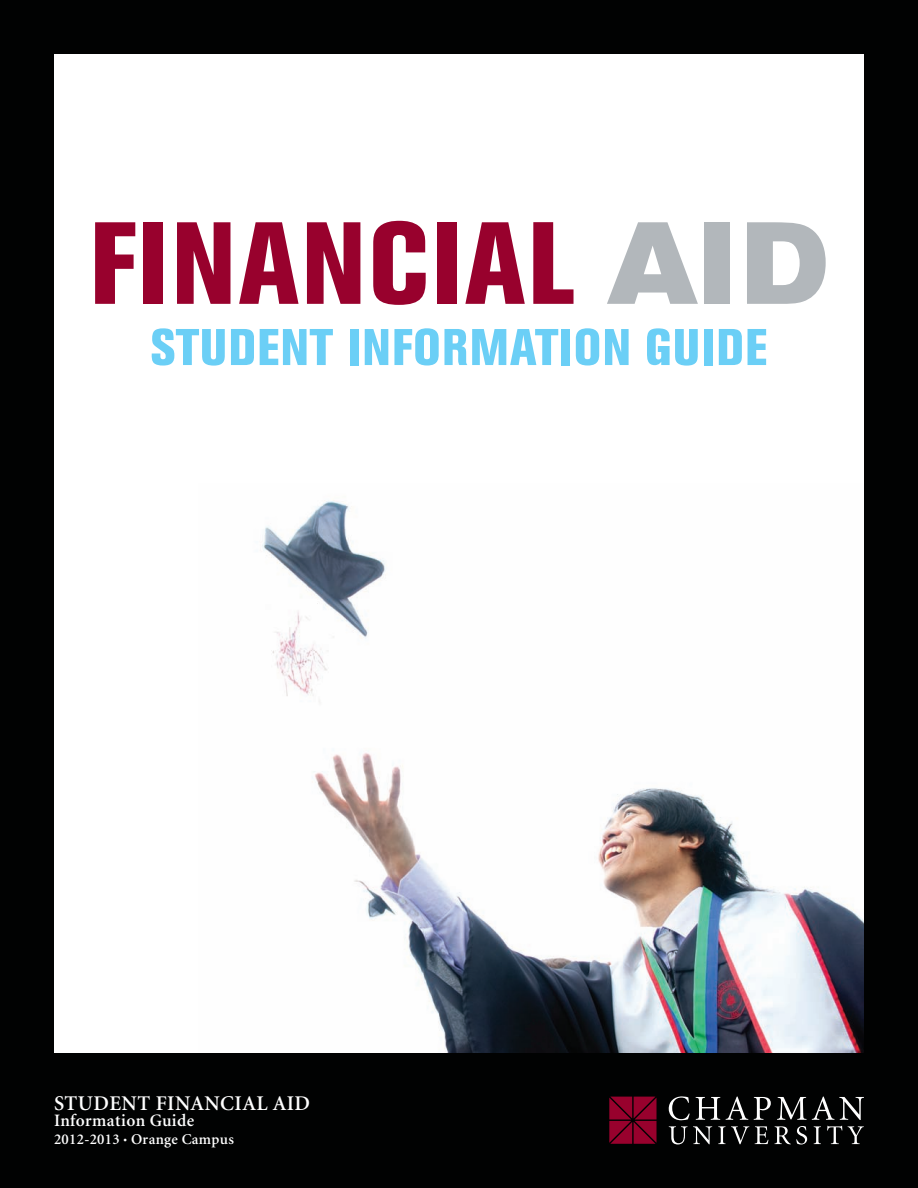
<style>
.page{position:relative;width:918px;height:1188px;background:#010202}
.page>*{position:absolute;margin:0;border:0;box-sizing:border-box;transform-origin:0 0}
.t1{font:800 condensed 115.5px "Akzidenz Grotesk BE";letter-spacing:.02em;color:#98012d}
.t2{font:800 condensed 51px "Akzidenz Grotesk BE";letter-spacing:.02em;color:#6bcff6}
.t3{font:600 20.85px "Minion";letter-spacing:.02em;color:#fff}
.t4{font:600 17.4px "Minion";letter-spacing:.02em;color:#fff}
.t5{font:600 15px "Minion";letter-spacing:.02em;color:#fff}
.s1{font-family:"Akzidenz Grotesk BE Super";font-weight:400;font-stretch:normal;color:#b2b7bb}
.s2{font-size:12px}
</style>
<div class="page">
<div style="left:54px;top:54px;width:810px;height:999px;background:#fff"></div>
<svg style="left:669px;top:1096px;width:21px;height:24px"></svg>
<svg style="left:696px;top:1097px;width:24px;height:23px"></svg>
<svg style="left:726px;top:1096px;width:22px;height:24px"></svg>
<svg style="left:754px;top:1097px;width:17px;height:23px"></svg>
<svg style="left:777px;top:1096px;width:87px;height:24px"></svg>
<svg style="left:669px;top:1126px;width:43px;height:19px"></svg>
<svg style="left:718px;top:1126px;width:31px;height:18px"></svg>
<svg style="left:755px;top:1126px;width:13px;height:18px"></svg>
<svg style="left:775px;top:1126px;width:32px;height:19px"></svg>
<svg style="left:814px;top:1126px;width:7px;height:18px"></svg>
<svg style="left:827px;top:1126px;width:15px;height:18px"></svg>
<svg style="left:848px;top:1126px;width:16px;height:18px"></svg>
<svg style="left:609px;top:1097px;width:48px;height:47px;background:#800126"></svg>
<img style="left:262px;top:500px;width:602px;height:553px">
<p class="t1" style="left:89px;top:197px;width:741px">FINANCIAL <span class="s1">AID</span></p>
<p class="t2" style="left:151px;top:318px;width:618px">STUDENT INFORMATION GUIDE</p>
<p class="t3" style="left:54px;top:1093px;width:258px">STUDENT FINANCIAL AID</p>
<p class="t4" style="left:54px;top:1112px;width:142px">Information Guide</p>
<p class="t5" style="left:54px;top:1132px;width:181px">2012-2013 <span class="s2">•</span> Orange Campus</p>
</div>
